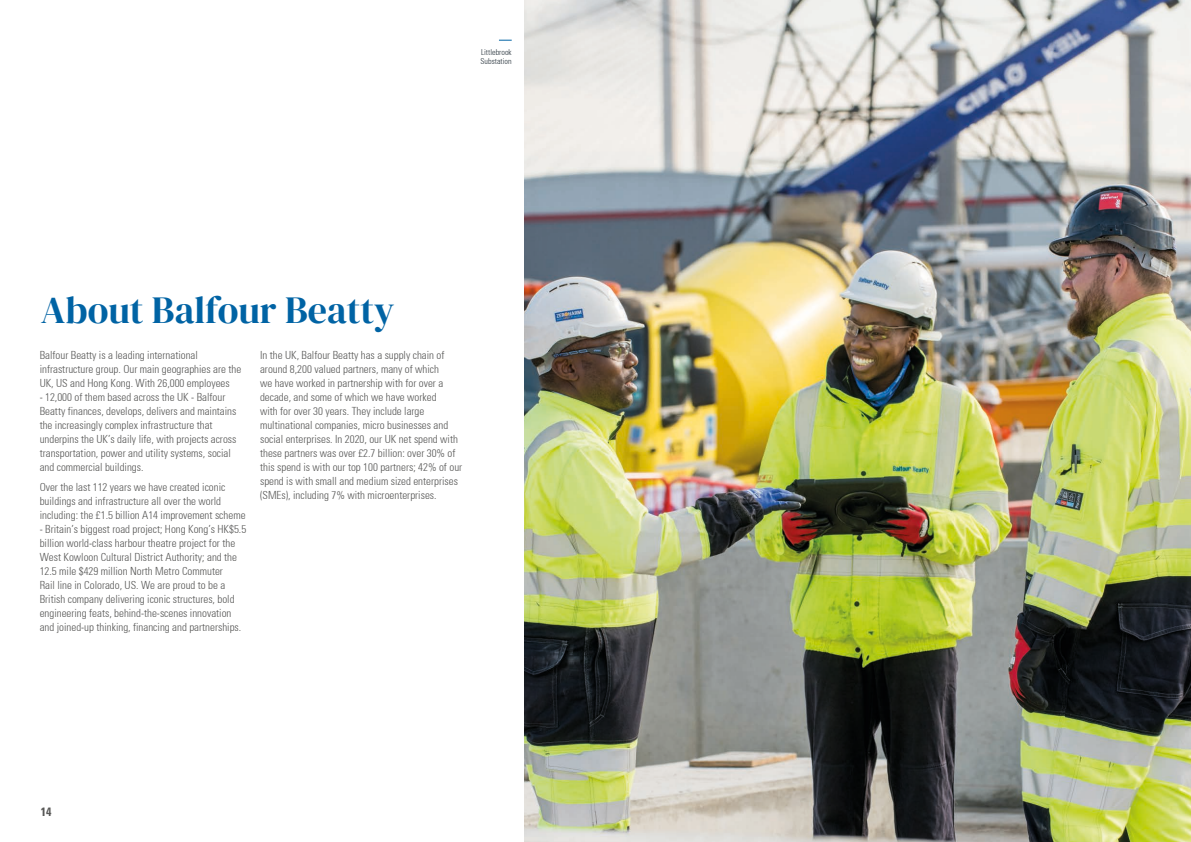
<style>
.page{position:relative;width:1191px;height:842px;background:#fff}
.page>*{position:absolute;margin:0;border:0;box-sizing:border-box;transform-origin:0 0}
.Paragraph_Style_1{font:38px "DM Serif Display";color:#0063a4}
.t1{font:700 condensed 12px "Univers";color:#575756}
.Body_text{font:300 condensed 11px/14px "Univers";color:#575756}
.Photo_caption{font:300 condensed 8px/9px "Univers";color:#25313a}
</style>
<div class="page">
<img style="left:524px;top:0;width:667px;height:842px">
<svg style="left:499px;top:40px;width:13px;height:1px"></svg>
<p class="Photo_caption" style="left:480px;top:48px;width:33px">Littlebrook<br>Substation</p>
<p class="Paragraph_Style_1" style="left:41px;top:288px;width:355px">About Balfour Beatty</p>
<p class="Body_text" style="left:40px;top:348px;width:203px">Balfour Beatty is a leading international infrastructure group. Our main geographies are the<br>UK, US and Hong Kong. With 26,000 employees</p>
<p class="Body_text" style="left:40px;top:390px;width:198px">- 12,000 of them based across the UK - Balfour Beatty finances, develops, delivers and maintains the increasingly complex infrastructure that underpins the UK’s daily life, with projects across transportation, power and utility systems, social and commercial buildings.</p>
<p class="Body_text" style="left:40px;top:480px;width:208px">Over the last 112 years we have created iconic buildings and infrastructure all over the world including: the £1.5 billion A14 improvement scheme ‑ Britain’s biggest road project; Hong Kong’s HK$5.5 billion world-class harbour theatre project for the West Kowloon Cultural District Authority; and the 12.5 mile $429 million North Metro Commuter<br>Rail line in Colorado, US. We are proud to be a British company delivering iconic structures, bold engineering feats, behind-the-scenes innovation and joined-up thinking, financing and partnerships.</p>
<p class="Body_text" style="left:260px;top:348px;width:204px">In the UK, Balfour Beatty has a supply chain of around 8,200 valued partners, many of which<br>we have worked in partnership with for over a decade, and some of which we have worked<br>with for over 30 years. They include large multinational companies, micro businesses and social enterprises. In 2020, our UK net spend with these partners was over £2.7 billion: over 30% of this spend is with our top 100 partners; 42% of our spend is with small and medium sized enterprises (SMEs), including 7% with microenterprises.</p>
<p class="t1" style="left:41px;top:804px;width:12px">14</p>
</div>
